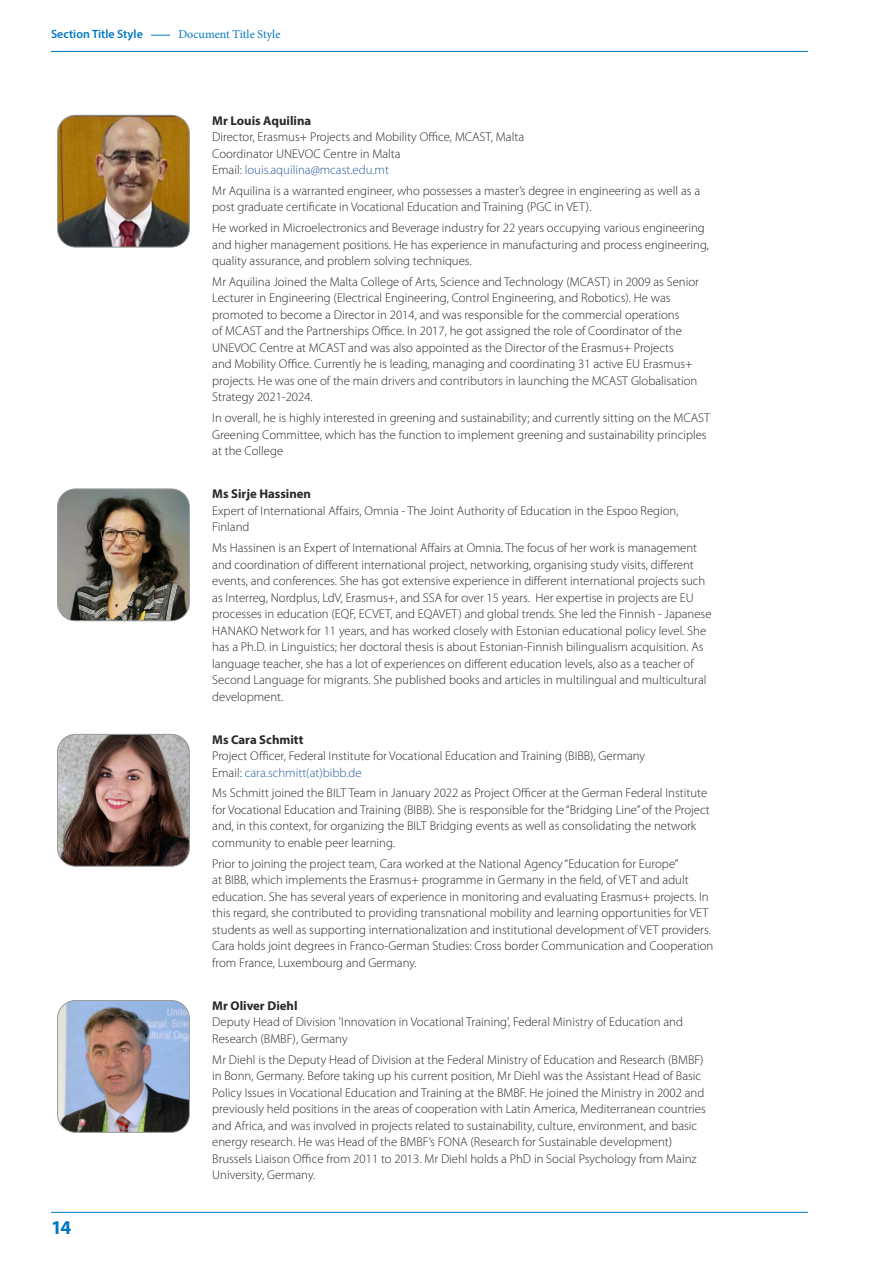
<style>
.page{position:relative;width:893px;height:1263px;background:#fff}
.page>*{position:absolute;margin:0;border:0;box-sizing:border-box;transform-origin:0 0}
.t1{font:700 19.5px "Myriad Pro";color:#0078bf}
.t2{font:300 12.75px/16.5px "Myriad Pro";color:#282827}
.t3{font:700 12.75px "Myriad Pro";color:#282827}
.t4{font:12px "Minion Pro";color:#0078bf}
.t5{font:600 12px "Myriad Pro";color:#0078bf}
.s1{color:#275b9b}
</style>
<div class="page">
<hr style="left:51px;top:51px;width:757px;height:1px;background:#0078bf">
<svg style="left:151px;top:35px;width:19px;height:1px"></svg>
<hr style="left:51px;top:1212px;width:757px;height:1px;background:#0078bf">
<img style="left:58px;top:115px;width:131px;height:132px">
<div style="left:57px;top:115px;width:133px;height:132px;border:1px solid #9d9d9c;border-radius:18px"></div>
<img style="left:58px;top:489px;width:131px;height:132px">
<div style="left:57px;top:489px;width:133px;height:132px;border:1px solid #9d9d9c;border-radius:18px"></div>
<img style="left:58px;top:734px;width:131px;height:132px">
<div style="left:57px;top:734px;width:133px;height:132px;border:1px solid #9d9d9c;border-radius:18px"></div>
<img style="left:58px;top:1000px;width:131px;height:132px">
<div style="left:57px;top:1000px;width:133px;height:132px;border:1px solid #9d9d9c;border-radius:18px"></div>
<p class="t5" style="left:51px;top:27px;width:93px">Section Title Style</p>
<p class="t4" style="left:178px;top:26px;width:104px">Document Title Style</p>
<h1 class="t1" style="left:51px;top:1215px;width:22px">14</h1>
<p class="t3" style="left:212px;top:112px;width:100px">Mr Louis Aquilina</p>
<p class="t2" style="left:212px;top:129px;width:313px">Director, Erasmus+ Projects and Mobility Office, MCAST, Malta<br>Coordinator UNEVOC Centre in Malta<br>Email: <span class="s1">louis.aquilina@mcast.edu.mt</span></p>
<p class="t2" style="left:212px;top:182px;width:489px">Mr Aquilina is a warranted engineer, who possesses a master’s degree in engineering as well as a post graduate certificate in Vocational Education and Training (PGC in VET).</p>
<p class="t2" style="left:212px;top:220px;width:498px">He worked in Microelectronics and Beverage industry for 22 years occupying various engineering and higher management positions. He has experience in manufacturing and process engineering, quality assurance, and problem solving techniques.</p>
<p class="t2" style="left:212px;top:273px;width:488px">Mr Aquilina Joined the Malta College of Arts, Science and Technology (MCAST) in 2009 as Senior Lecturer in Engineering (Electrical Engineering, Control Engineering, and Robotics). He was promoted to become a Director in 2014, and was responsible for the commercial operations<br>of MCAST and the Partnerships Office. In 2017, he got assigned the role of Coordinator of the UNEVOC Centre at MCAST and was also appointed as the Director of the Erasmus+ Projects<br>and Mobility Office. Currently he is leading, managing and coordinating 31 active EU Erasmus+ projects. He was one of the main drivers and contributors in launching the MCAST Globalisation Strategy 2021-2024.</p>
<p class="t2" style="left:212px;top:410px;width:499px">In overall, he is highly interested in greening and sustainability; and currently sitting on the MCAST<br>Greening Committee, which has the function to implement greening and sustainability principles at the College</p>
<p class="t3" style="left:212px;top:486px;width:100px">Ms Sirje Hassinen</p>
<p class="t2" style="left:212px;top:502px;width:468px">Expert of International Affairs, Omnia - The Joint Authority of Education in the Espoo Region,<br>Finland</p>
<p class="t2" style="left:212px;top:539px;width:501px">Ms Hassinen is an Expert of International Affairs at Omnia. The focus of her work is management and coordination of different international project, networking, organising study visits, different events, and conferences. She has got extensive experience in different international projects such as Interreg, Nordplus, LdV, Erasmus+, and SSA for over 15 years. Her expertise in projects are EU processes in education (EQF, ECVET, and EQAVET) and global trends. She led the Finnish - Japanese HANAKO Network for 11 years, and has worked closely with Estonian educational policy level. She has a Ph.D. in Linguistics; her doctoral thesis is about Estonian-Finnish bilingualism acquisition. As language teacher, she has a lot of experiences on different education levels, also as a teacher of Second Language for migrants. She published books and articles in multilingual and multicultural development.</p>
<p class="t3" style="left:212px;top:731px;width:93px">Ms Cara Schmitt</p>
<p class="t2" style="left:212px;top:748px;width:434px">Project Officer, Federal Institute for Vocational Education and Training (BIBB), Germany<br>Email: <span class="s1">cara.schmitt(at)bibb.de</span></p>
<p class="t2" style="left:212px;top:785px;width:499px">Ms Schmitt joined the BILT Team in January 2022 as Project Officer at the German Federal Institute for Vocational Education and Training (BIBB). She is responsible for the “Bridging Line” of the Project and, in this context, for organizing the BILT Bridging events as well as consolidating the network community to enable peer learning.</p>
<p class="t2" style="left:212px;top:855px;width:503px">Prior to joining the project team, Cara worked at the National Agency “Education for Europe”<br>at BIBB, which implements the Erasmus+ programme in Germany in the field, of VET and adult education. She has several years of experience in monitoring and evaluating Erasmus+ projects. In this regard, she contributed to providing transnational mobility and learning opportunities for VET students as well as supporting internationalization and institutional development of VET providers.<br>Cara holds joint degrees in Franco-German Studies: Cross border Communication and Cooperation from France, Luxembourg and Germany.</p>
<p class="t3" style="left:212px;top:997px;width:87px">Mr Oliver Diehl</p>
<p class="t2" style="left:212px;top:1014px;width:472px">Deputy Head of Division 'Innovation in Vocational Training', Federal Ministry of Education and<br>Research (BMBF), Germany</p>
<p class="t2" style="left:212px;top:1051px;width:495px">Mr Diehl is the Deputy Head of Division at the Federal Ministry of Education and Research (BMBF) in Bonn, Germany. Before taking up his current position, Mr Diehl was the Assistant Head of Basic Policy Issues in Vocational Education and Training at the BMBF. He joined the Ministry in 2002 and previously held positions in the areas of cooperation with Latin America, Mediterranean countries and Africa, and was involved in projects related to sustainability, culture, environment, and basic energy research. He was Head of the BMBF’s FONA (Research for Sustainable development)<br>Brussels Liaison Office from 2011 to 2013. Mr Diehl holds a PhD in Social Psychology from Mainz University, Germany.</p>
</div>
